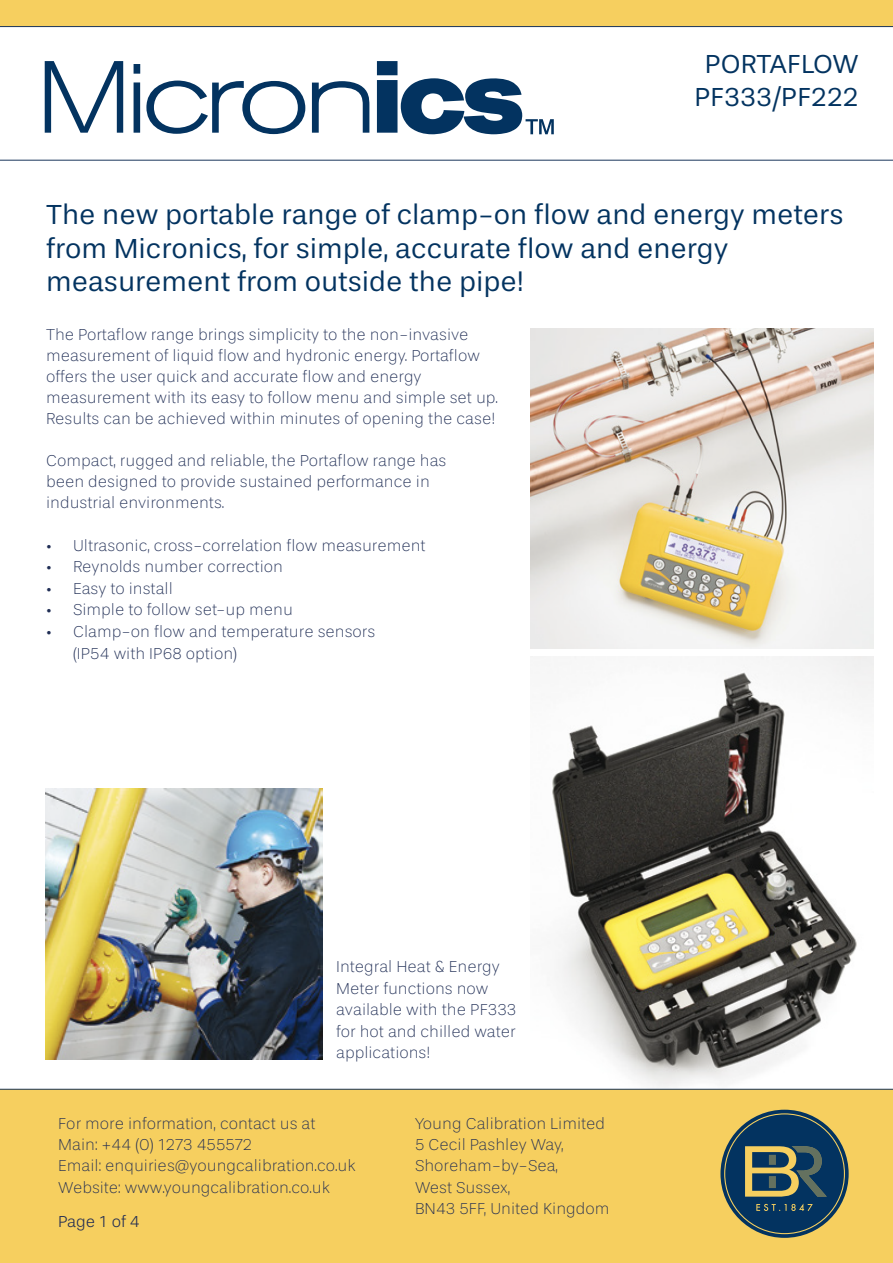
<style>
.page{position:relative;width:893px;height:1263px;background:#fff}
.page>*{position:absolute;margin:0;border:0;box-sizing:border-box;transform-origin:0 0}
.t1{font:28.5px/33.8px "Stevie Sans";color:#033360}
.t2{font:27px/33px "Stevie Sans";color:#033360;text-align:center}
.t3{font:100 16.5px/21px "Stevie Sans";color:#202e55}
.t4{font:100 16.5px/21.3px "Stevie Sans";color:#222d53}
.t5{font:300 16.5px "Stevie Sans";color:#222d53}
</style>
<div class="page">
<img style="left:472px;top:656px;width:421px;height:433px">
<img style="left:530px;top:328px;width:344px;height:320px">
<div style="left:0;top:1089px;width:893px;height:174px;background:#f6cf5f"></div>
<div style="left:0;top:0;width:893px;height:27px;background:#f6cf5f"></div>
<svg style="left:720px;top:1110px;width:129px;height:128px"></svg>
<div style="left:769px;top:1155px;width:7px;height:10px;background:#64715f"></div>
<div style="left:769px;top:1176px;width:7px;height:12px;background:#64715f"></div>
<hr style="left:0;top:160px;width:893px;height:1px;background:#1a355c">
<hr style="left:0;top:26px;width:893px;height:1px;background:#1a355c">
<hr style="left:0;top:1089px;width:893px;height:1px;background:#1a355c">
<svg style="left:45px;top:61px;width:78px;height:72px"></svg>
<svg style="left:134px;top:64px;width:6px;height:69px"></svg>
<svg style="left:146px;top:81px;width:159px;height:53px"></svg>
<svg style="left:312px;top:81px;width:57px;height:52px"></svg>
<svg style="left:377px;top:61px;width:177px;height:73px"></svg>
<img style="left:45px;top:788px;width:278px;height:271px">
<div style="left:874px;top:264px;width:19px;height:823px;background:#fff"></div>
<div style="left:435px;top:590px;width:94px;height:456px;background:#fff"></div>
<h2 class="t2" style="left:694px;top:48px;width:166px">PORTAFLOW<br>PF333/PF222</h2>
<h1 class="t1" style="left:46px;top:197px;width:799px">The new portable range of clamp-on flow and energy meters from Micronics, for simple, accurate flow and energy measurement from outside the pipe!</h1>
<p class="t3" style="left:46px;top:324px;width:453px">The Portaflow range brings simplicity to the non-invasive measurement of liquid flow and hydronic energy. Portaflow offers the user quick and accurate flow and energy measurement with its easy to follow menu and simple set up.<br>Results can be achieved within minutes of opening the case!</p>
<p class="t3" style="left:46px;top:450px;width:402px">Compact, rugged and reliable, the Portaflow range has been designed to provide sustained performance in industrial environments.</p>
<p class="t3" style="left:46px;top:535px;width:381px">• Ultrasonic, cross-correlation flow measurement</p>
<p class="t3" style="left:46px;top:556px;width:238px">• Reynolds number correction</p>
<p class="t3" style="left:46px;top:578px;width:128px">• Easy to install</p>
<p class="t3" style="left:46px;top:600px;width:248px">• Simple to follow set-up menu</p>
<p class="t3" style="left:73px;top:621px;width:304px;line-height:21.6px;text-indent:-27px">• Clamp-on flow and temperature sensors (IP54 with IP68 option)</p>
<p class="t3" style="left:336px;top:956px;width:182px;line-height:21.6px">Integral Heat &amp; Energy<br>Meter functions now available with the PF333 for hot and chilled water applications!</p>
<p class="t4" style="left:58px;top:1113px;width:299px">For more information, contact us at Main: +44 (0) 1273 455572<br>Email: enquiries@youngcalibration.co.uk Website: www.youngcalibration.co.uk</p>
<p class="t4" style="left:415px;top:1113px;width:196px">Young Calibration Limited<br>5 Cecil Pashley Way,<br>Shoreham-by-Sea,<br>West Sussex,<br>BN43 5FF, United Kingdom</p>
<p class="t5" style="left:58px;top:1212px;width:83px">Page 1 of 4</p>
</div>
